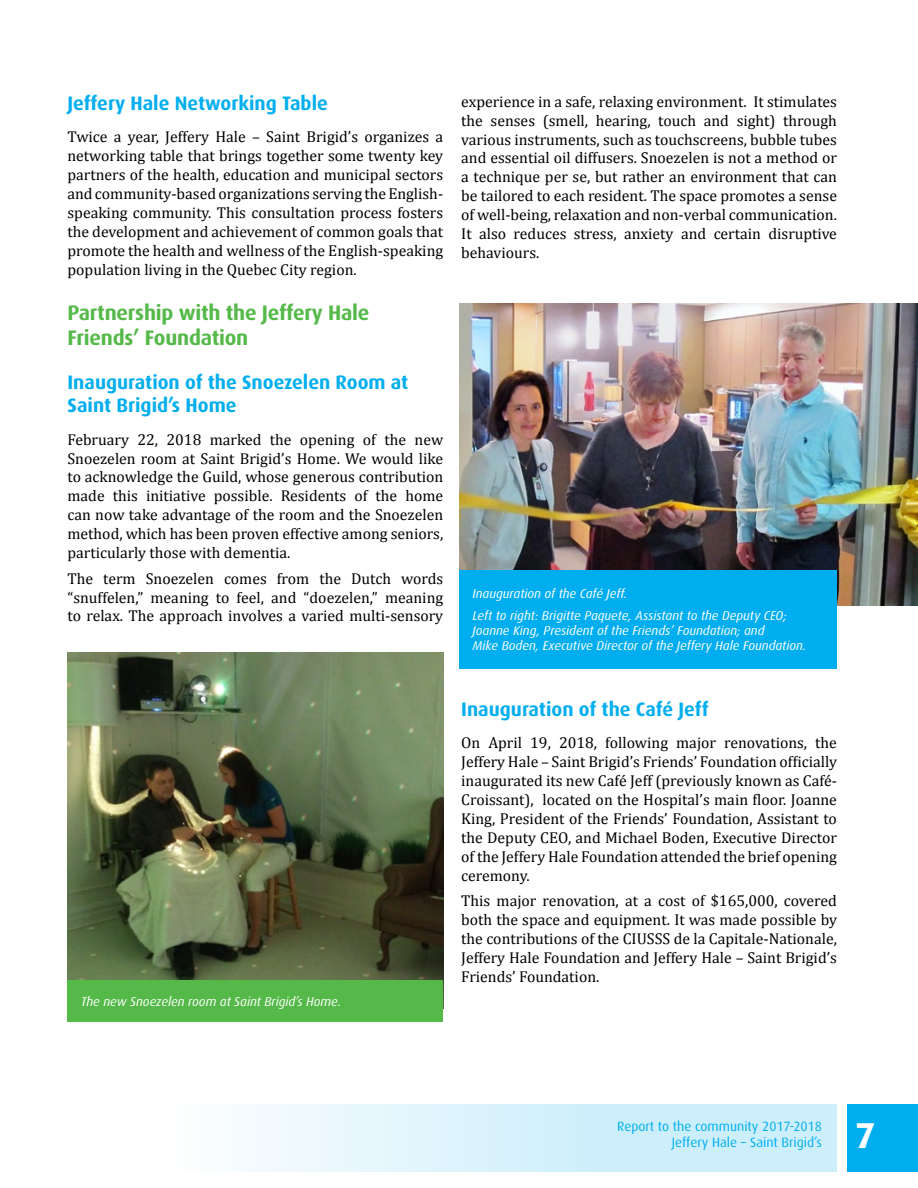
<style>
.page{position:relative;width:918px;height:1188px;background:#fff}
.page>*{position:absolute;margin:0;border:0;box-sizing:border-box;transform-origin:0 0}
.t1{font:700 36px "Dax";color:#fff}
.titre{font:700 21px/25.2px "Dax";letter-spacing:-.01em;color:#54b948}
.titre_2{font:700 19.5px/23.4px "Dax";color:#00aeef}
.texte_courant{font:15.75px/18.9px "Cambria";color:#000;text-align:justify}
.t2{font:13.5px/16.2px "Dax";color:#00aeef;text-align:right}
.bas_de_vignette{font:italic 12.75px/15.3px "Dax";color:#fff}
</style>
<div class="page">
<div style="left:77px;top:1105px;width:760px;height:67px;background:linear-gradient(to right,#fff,#c1ebfa)"></div>
<div style="left:847px;top:1105px;width:71px;height:67px;background:#00aeef"></div>
<img style="left:68px;top:653px;width:375px;height:327px">
<div style="left:68px;top:980px;width:375px;height:41px;background:#54b948"></div>
<img style="left:459px;top:304px;width:459px;height:302px">
<div style="left:459px;top:570px;width:378px;height:98px;background:#00aeef"></div>
<p class="titre_2" style="left:68px;top:91px;width:262px">Jeffery Hale Networking Table</p>
<p class="texte_courant" style="left:68px;top:127px;width:377px">Twice a year, Jeffery Hale – Saint Brigid’s organizes a networking table that brings together some twenty key partners of the health, education and municipal sectors and community-based organizations serving the English&shy;speaking community. This consultation process fosters the development and achievement of common goals that promote the health and wellness of the English-speaking population living in the Quebec City region.</p>
<p class="titre" style="left:68px;top:300px;width:303px">Partnership with the Jeffery Hale<br>Friends’ Foundation</p>
<p class="titre_2" style="left:68px;top:370px;width:342px">Inauguration of the Snoezelen Room at<br>Saint Brigid’s Home</p>
<p class="texte_courant" style="left:68px;top:430px;width:377px">February 22, 2018 marked the opening of the new Snoezelen room at Saint Brigid’s Home. We would like to acknowledge the Guild, whose generous contribution made this initiative possible. Residents of the home can now take advantage of the room and the Snoezelen method, which has been proven effective among seniors, particularly those with dementia.</p>
<p class="texte_courant" style="left:68px;top:569px;width:377px">The term Snoezelen comes from the Dutch words “snuffelen,” meaning to feel, and “doezelen,” meaning to relax. The approach involves a varied multi-sensory</p>
<p class="texte_courant" style="left:461px;top:92px;width:377px">experience in a safe, relaxing environment. It stimulates the senses (smell, hearing, touch and sight) through various instruments, such as touchscreens, bubble tubes and essential oil diffusers. Snoezelen is not a method or a technique per se, but rather an environment that can be tailored to each resident. The space promotes a sense of well-being, relaxation and non-verbal communication.<br>It also reduces stress, anxiety and certain disruptive behaviours.</p>
<p class="bas_de_vignette" style="left:472px;top:586px;width:156px">Inauguration of the Café Jeff.</p>
<p class="bas_de_vignette" style="left:472px;top:608px;width:335px">Left to right: Brigitte Paquete, Assistant to the Deputy CEO;<br>Joanne King, President of the Friends’ Foundation; and<br>Mike Boden, Executive Director of the Jeffery Hale Foundation.</p>
<p class="bas_de_vignette" style="left:81px;top:994px;width:262px">The new Snoezelen room at Saint Brigid’s Home.</p>
<p class="titre_2" style="left:461px;top:698px;width:249px">Inauguration of the Café Jeff</p>
<p class="texte_courant" style="left:461px;top:734px;width:377px">On April 19, 2018, following major renovations, the Jeffery Hale – Saint Brigid’s Friends’ Foundation officially inaugurated its new Café Jeff (previously known as Café-Croissant), located on the Hospital’s main floor. Joanne King, President of the Friends’ Foundation, Assistant to the Deputy CEO, and Michael Boden, Executive Director of the Jeffery Hale Foundation attended the brief opening ceremony.</p>
<p class="texte_courant" style="left:461px;top:892px;width:377px">This major renovation, at a cost of $165,000, covered both the space and equipment. It was made possible by the contributions of the CIUSSS de la Capitale-Nationale, Jeffery Hale Foundation and Jeffery Hale – Saint Brigid’s Friends’ Foundation.</p>
<p class="t2" style="left:617px;top:1118px;width:206px">Report to the community 2017-2018<br>Jeffery Hale – Saint Brigid’s</p>
<h1 class="t1" style="left:855px;top:1116px;width:22px">7</h1>
</div>
